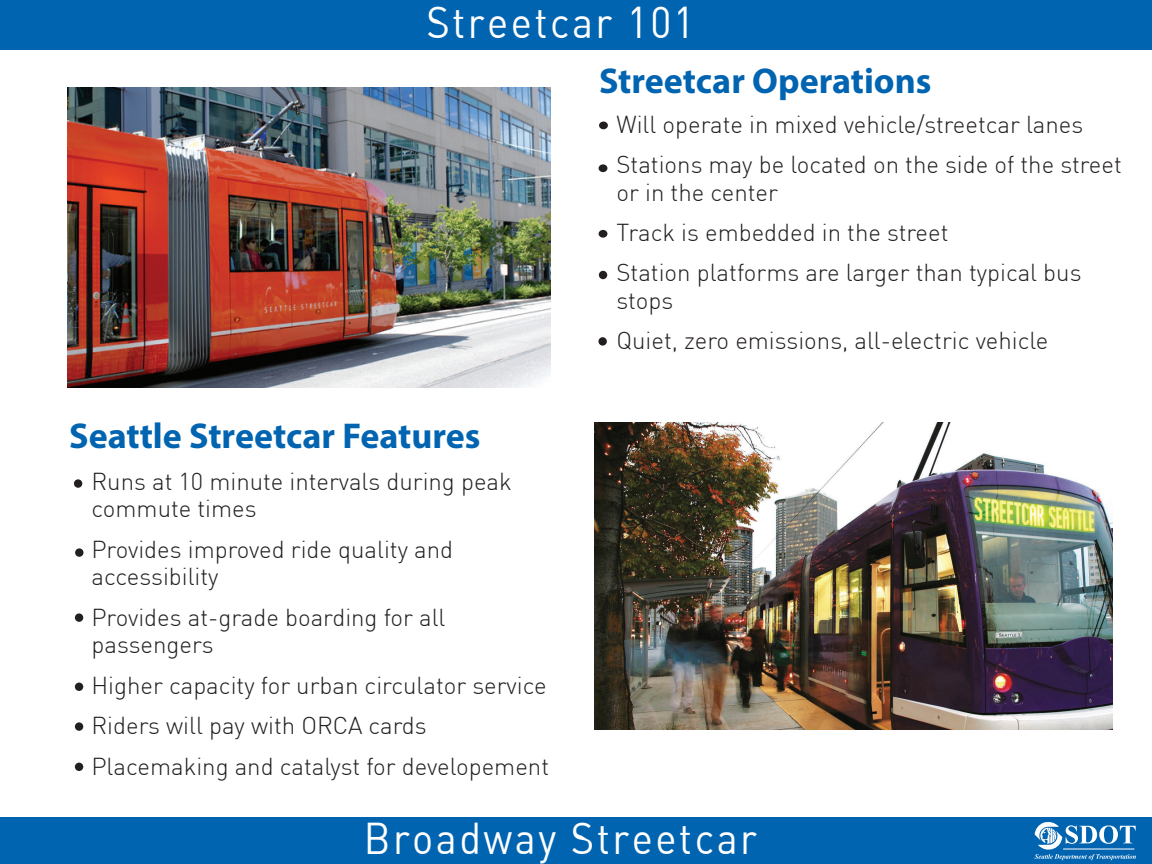
<style>
.page{position:relative;width:1152px;height:864px;background:#fff}
.page>*{position:absolute;margin:0;border:0;box-sizing:border-box;transform-origin:0 0}
.t1{font:43.6px "DIN";letter-spacing:.06em;color:#fff;scale:.92 1}
.t2{font:700 36px "Myriad Pro";color:#0164b1}
.t3{font:300 24px/40.4px "DIN Pro";color:#231f20}
</style>
<div class="page">
<div style="left:0;top:818px;width:1152px;height:46px;background:#0164b0"></div>
<svg style="left:1035px;top:822px;width:101px;height:38px"></svg>
<div style="left:0;top:0;width:1152px;height:49px;background:#0164b0"></div>
<div style="left:74px;top:479px;width:8px;height:9px;background:#231f20;border-radius:50%"></div>
<div style="left:75px;top:548px;width:9px;height:9px;background:#231f20;border-radius:50%"></div>
<div style="left:599px;top:122px;width:9px;height:7px;background:#231f20;border-radius:50%"></div>
<div style="left:599px;top:164px;width:8px;height:8px;background:#231f20;border-radius:50%"></div>
<div style="left:599px;top:230px;width:8px;height:8px;background:#231f20;border-radius:50%"></div>
<img style="left:67px;top:87px;width:484px;height:301px">
<div style="left:75px;top:683px;width:8px;height:8px;background:#231f20;border-radius:50%"></div>
<div style="left:75px;top:613px;width:8px;height:9px;background:#231f20;border-radius:50%"></div>
<div style="left:75px;top:763px;width:8px;height:8px;background:#231f20;border-radius:50%"></div>
<div style="left:75px;top:722px;width:8px;height:9px;background:#231f20;border-radius:50%"></div>
<div style="left:599px;top:271px;width:8px;height:8px;background:#231f20;border-radius:50%"></div>
<div style="left:598px;top:337px;width:9px;height:9px;background:#231f20;border-radius:50%"></div>
<img style="left:594px;top:422px;width:518px;height:307px">
<h1 class="t1" style="left:426px;top:-5px;width:293px">Streetcar 101</h1>
<h2 class="t2" style="left:69px;top:412px;width:413px">Seattle Streetcar Features</h2>
<p class="t3" style="left:92px;top:467px;width:422px;line-height:27.6px">Runs at 10 minute intervals during peak commute times</p>
<p class="t3" style="left:92px;top:535px;width:363px;line-height:27.6px">Provides improved ride quality and accessibility</p>
<p class="t3" style="left:92px;top:603px;width:356px;line-height:27.6px">Provides at-grade boarding for all passengers</p>
<p class="t3" style="left:92px;top:665px;width:459px">Higher capacity for urban circulator service<br>Riders will pay with ORCA cards<br>Placemaking and catalyst for developement</p>
<h2 class="t2" style="left:599px;top:58px;width:334px">Streetcar Operations</h2>
<p class="t3" style="left:617px;top:104px;width:507px">Will operate in mixed vehicle/streetcar lanes<br>Stations may be located on the side of the street</p>
<p class="t3" style="left:617px;top:172px;width:466px">or in the center<br>Track is embedded in the street<br>Station platforms are larger than typical bus</p>
<p class="t3" style="left:617px;top:280px;width:433px">stops<br>Quiet, zero emissions, all-electric vehicle</p>
<h1 class="t1" style="left:364px;top:811px;width:429px">Broadway Streetcar</h1>
</div>
